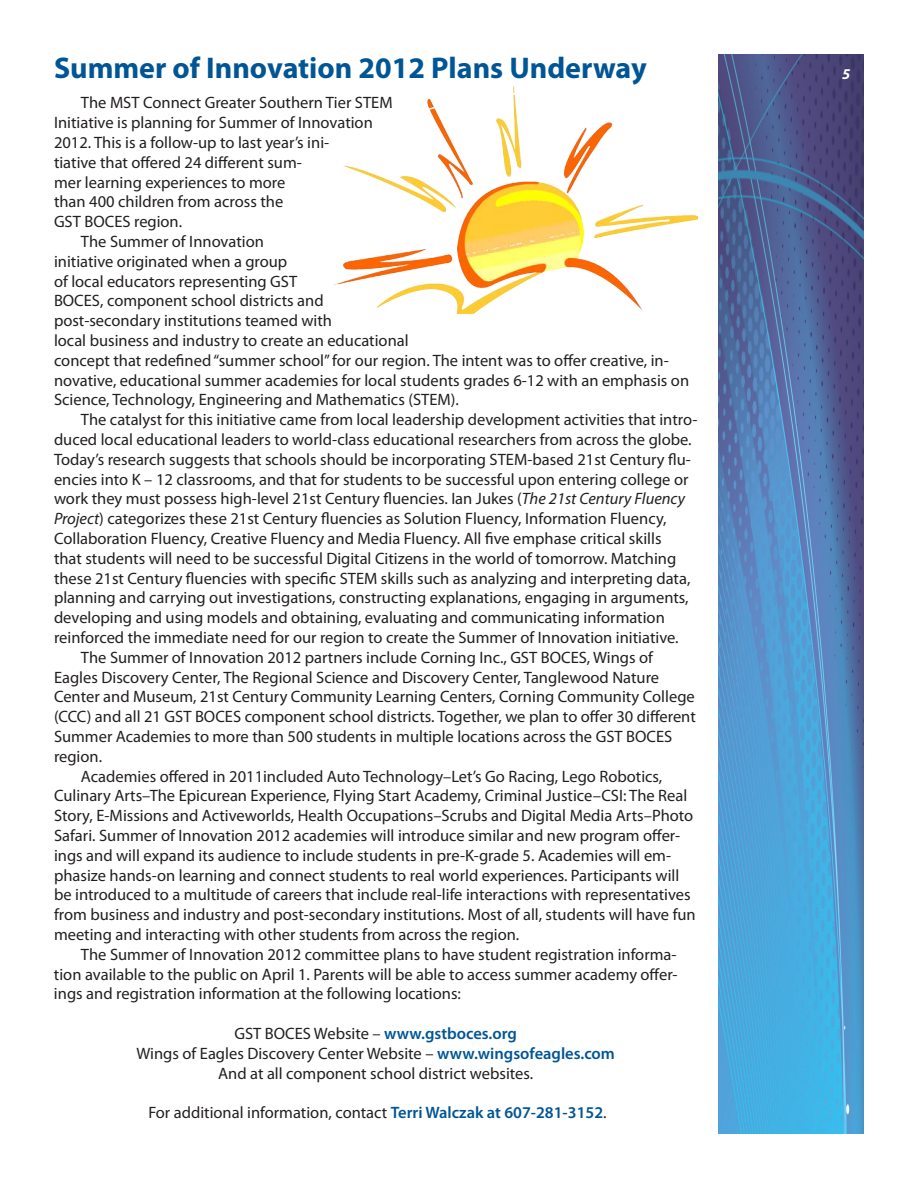
<style>
.page{position:relative;width:918px;height:1188px;background:#fff}
.page>*{position:absolute;margin:0;border:0;box-sizing:border-box;transform-origin:0 0}
.Headline{font:700 30px "Myriad Pro";color:#005595}
.Body_text{font:16.5px/19.8px "Myriad Pro";color:#231f20}
.Subhead{font:italic 700 15px "Myriad Pro";color:#fff}
.s1{font-style:italic}
.s2{font-weight:600;color:#005595}
</style>
<div class="page">
<img style="left:334px;top:87px;width:364px;height:226px">
<img style="left:718px;top:54px;width:146px;height:1080px">
<p class="Headline" style="left:54px;top:48px;width:594px">Summer of Innovation 2012 Plans Underway</p>
<p class="Body_text" style="left:54px;top:93px;width:340px;text-indent:27px">The MST Connect Greater Southern Tier STEM Initiative is planning for Summer of Innovation 2012. This is a follow-up to last year’s ini-<br>tiative that offered 24 different sum-<br>mer learning experiences to more<br>than 400 children from across the<br>GST BOCES region.</p>
<p class="Body_text" style="left:54px;top:231px;width:637px;text-indent:27px">The Summer of Innovation<br>initiative originated when a group<br>of local educators representing GST<br>BOCES, component school districts and<br>post-secondary institutions teamed with<br>local business and industry to create an educational<br>concept that redefined “summer school” for our region. The intent was to offer creative, in&shy;novative, educational summer academies for local students grades 6-12 with an emphasis on Science, Technology, Engineering and Mathematics (STEM).</p>
<p class="Body_text" style="left:54px;top:410px;width:645px;text-indent:27px">The catalyst for this initiative came from local leadership development activities that intro&shy;duced local educational leaders to world-class educational researchers from across the globe.<br>Today’s research suggests that schools should be incorporating STEM-based 21st Century flu&shy;encies into K – 12 classrooms, and that for students to be successful upon entering college or work they must possess high-level 21st Century fluencies. Ian Jukes (<span class="s1">The 21st Century Fluency Project</span>) categorizes these 21st Century fluencies as Solution Fluency, Information Fluency, Collaboration Fluency, Creative Fluency and Media Fluency. All five emphase critical skills<br>that students will need to be successful Digital Citizens in the world of tomorrow. Matching these 21st Century fluencies with specific STEM skills such as analyzing and interpreting data, planning and carrying out investigations, constructing explanations, engaging in arguments, developing and using models and obtaining, evaluating and communicating information reinforced the immediate need for our region to create the Summer of Innovation initiative.</p>
<p class="Body_text" style="left:54px;top:647px;width:643px;text-indent:27px">The Summer of Innovation 2012 partners include Corning Inc., GST BOCES, Wings of Eagles Discovery Center, The Regional Science and Discovery Center, Tanglewood Nature Center and Museum, 21st Century Community Learning Centers, Corning Community College (CCC) and all 21 GST BOCES component school districts. Together, we plan to offer 30 different Summer Academies to more than 500 students in multiple locations across the GST BOCES region.</p>
<p class="Body_text" style="left:54px;top:766px;width:643px;text-indent:27px">Academies offered in 2011included Auto Technology–Let’s Go Racing, Lego Robotics, Culinary Arts–The Epicurean Experience, Flying Start Academy, Criminal Justice–CSI: The Real Story, E-Missions and Activeworlds, Health Occupations–Scrubs and Digital Media Arts–Photo Safari. Summer of Innovation 2012 academies will introduce similar and new program offer&shy;ings and will expand its audience to include students in pre-K-grade 5. Academies will em&shy;phasize hands-on learning and connect students to real world experiences. Participants will be introduced to a multitude of careers that include real-life interactions with representatives from business and industry and post-secondary institutions. Most of all, students will have fun meeting and interacting with other students from across the region.</p>
<p class="Body_text" style="left:54px;top:944px;width:625px;text-align:justify;text-indent:27px">The Summer of Innovation 2012 committee plans to have student registration informa&shy;tion available to the public on April 1. Parents will be able to access summer academy offer&shy;ings and registration information at the following locations:</p>
<p class="Body_text" style="left:234px;top:1023px;width:284px">GST BOCES Website – <span class="s2">www.gstboces.org</span></p>
<p class="Body_text" style="left:137px;top:1043px;width:480px">Wings of Eagles Discovery Center Website – <span class="s2">www.wingsofeagles.com</span></p>
<p class="Body_text" style="left:218px;top:1063px;width:317px">And at all component school district websites.</p>
<p class="Body_text" style="left:148px;top:1103px;width:460px">For additional information, contact <span class="s2">Terri Walczak at 607-281-3152</span>.</p>
<p class="Subhead" style="left:842px;top:64px;width:10px">5</p>
</div>
